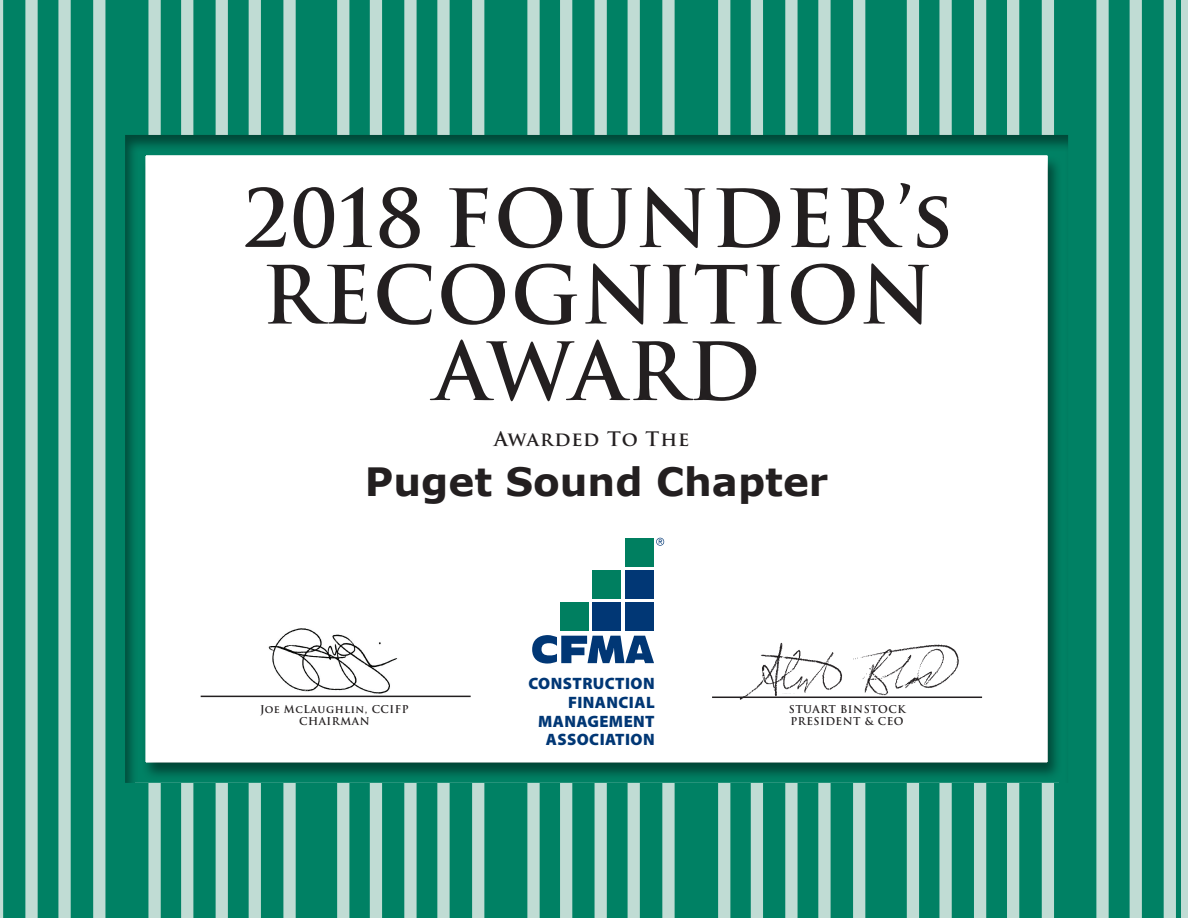
<style>
.page{position:relative;width:1188px;height:918px;background:#fff}
.page>*{position:absolute;margin:0;border:0;box-sizing:border-box;transform-origin:0 0}
.t1{font:700 78px/76.5px "Trajan Pro";letter-spacing:.02em;color:#231f20;text-align:center}
.t2{font:700 39px "Verdana";color:#231f20}
.t3{font:700 19.5px "Trajan Pro";letter-spacing:.04em;color:#231f20}
.t4{font:900 16.5px/18.6px "Myriad Pro";letter-spacing:.025em;color:#013775;text-align:right}
.t5{font:700 10.5px/12.6px "Trajan Pro";letter-spacing:.05em;color:#231f20}
</style>
<div class="page">
<div style="left:3px;top:0;width:1179px;height:918px;background:#008164"></div>
<div style="left:1164px;top:0;width:12px;height:918px;background:#c0dcd4"></div>
<div style="left:1096px;top:0;width:13px;height:918px;background:#c0dcd4"></div>
<div style="left:1130px;top:0;width:12px;height:918px;background:#c0dcd4"></div>
<div style="left:1007px;top:0;width:12px;height:918px;background:#c0dcd4"></div>
<div style="left:1042px;top:0;width:12px;height:918px;background:#c0dcd4"></div>
<div style="left:939px;top:0;width:13px;height:918px;background:#c0dcd4"></div>
<div style="left:974px;top:0;width:12px;height:918px;background:#c0dcd4"></div>
<div style="left:907px;top:0;width:12px;height:918px;background:#c0dcd4"></div>
<div style="left:818px;top:0;width:13px;height:918px;background:#c0dcd4"></div>
<div style="left:853px;top:0;width:12px;height:918px;background:#c0dcd4"></div>
<div style="left:751px;top:0;width:12px;height:918px;background:#c0dcd4"></div>
<div style="left:785px;top:0;width:13px;height:918px;background:#c0dcd4"></div>
<div style="left:718px;top:0;width:12px;height:918px;background:#c0dcd4"></div>
<div style="left:628px;top:0;width:12px;height:918px;background:#c0dcd4"></div>
<div style="left:662px;top:0;width:13px;height:918px;background:#c0dcd4"></div>
<div style="left:560px;top:0;width:12px;height:918px;background:#c0dcd4"></div>
<div style="left:595px;top:0;width:12px;height:918px;background:#c0dcd4"></div>
<div style="left:527px;top:0;width:13px;height:918px;background:#c0dcd4"></div>
<div style="left:437px;top:0;width:13px;height:918px;background:#c0dcd4"></div>
<div style="left:472px;top:0;width:12px;height:918px;background:#c0dcd4"></div>
<div style="left:370px;top:0;width:12px;height:918px;background:#c0dcd4"></div>
<div style="left:404px;top:0;width:13px;height:918px;background:#c0dcd4"></div>
<div style="left:337px;top:0;width:12px;height:918px;background:#c0dcd4"></div>
<div style="left:249px;top:0;width:12px;height:918px;background:#c0dcd4"></div>
<div style="left:283px;top:0;width:13px;height:918px;background:#c0dcd4"></div>
<div style="left:181px;top:0;width:12px;height:918px;background:#c0dcd4"></div>
<div style="left:216px;top:0;width:12px;height:918px;background:#c0dcd4"></div>
<div style="left:148px;top:0;width:13px;height:918px;background:#c0dcd4"></div>
<div style="left:58px;top:0;width:13px;height:918px;background:#c0dcd4"></div>
<div style="left:93px;top:0;width:12px;height:918px;background:#c0dcd4"></div>
<hr style="left:0;top:0;width:3px;height:918px;background:#c0dcd4">
<div style="left:25px;top:0;width:13px;height:918px;background:#c0dcd4"></div>
<div style="left:1182px;top:0;width:6px;height:918px;background:#c0dcd4"></div>
<div style="left:124px;top:133px;width:945px;height:651px;background:#231f20;opacity:.5"></div>
<img style="left:738px;top:636px;width:224px;height:68px">
<hr style="left:712px;top:697px;width:270px;height:1px;background:#231f20">
<div style="left:625px;top:538px;width:29px;height:28px;background:#007f60"></div>
<div style="left:625px;top:603px;width:29px;height:28px;background:#013775"></div>
<div style="left:625px;top:570px;width:29px;height:29px;background:#013775"></div>
<div style="left:560px;top:603px;width:29px;height:28px;background:#007f60"></div>
<div style="left:592px;top:603px;width:29px;height:28px;background:#013775"></div>
<div style="left:592px;top:570px;width:29px;height:29px;background:#007f60"></div>
<svg style="left:532px;top:635px;width:122px;height:29px"></svg>
<svg style="left:656px;top:538px;width:8px;height:8px"></svg>
<hr style="left:201px;top:696px;width:270px;height:1px;background:#231f20">
<img style="left:266px;top:622px;width:133px;height:72px">
<h1 class="t1" style="left:242px;top:181px;width:713px">2018 FOUNDER’s<br>RECOGNITION<br>AWARD</h1>
<h3 class="t3" style="left:494px;top:427px;width:197px">Awarded To The</h3>
<p class="t2" style="left:365px;top:455px;width:465px">Puget Sound Chapter</p>
<p class="t5" style="left:260px;top:703px;width:150px;text-align:center">Joe McLaughlin, CCIFP<br>CHAIRMAN</p>
<h3 class="t4" style="left:528px;top:674px;width:128px">CONSTRUCTION<br>FINANCIAL<br>MANAGEMENT<br>ASSOCIATION</h3>
<p class="t5" style="left:789px;top:703px;width:118px">STUART BINSTOCK<br>PRESIDENT &amp; CEO</p>
</div>
